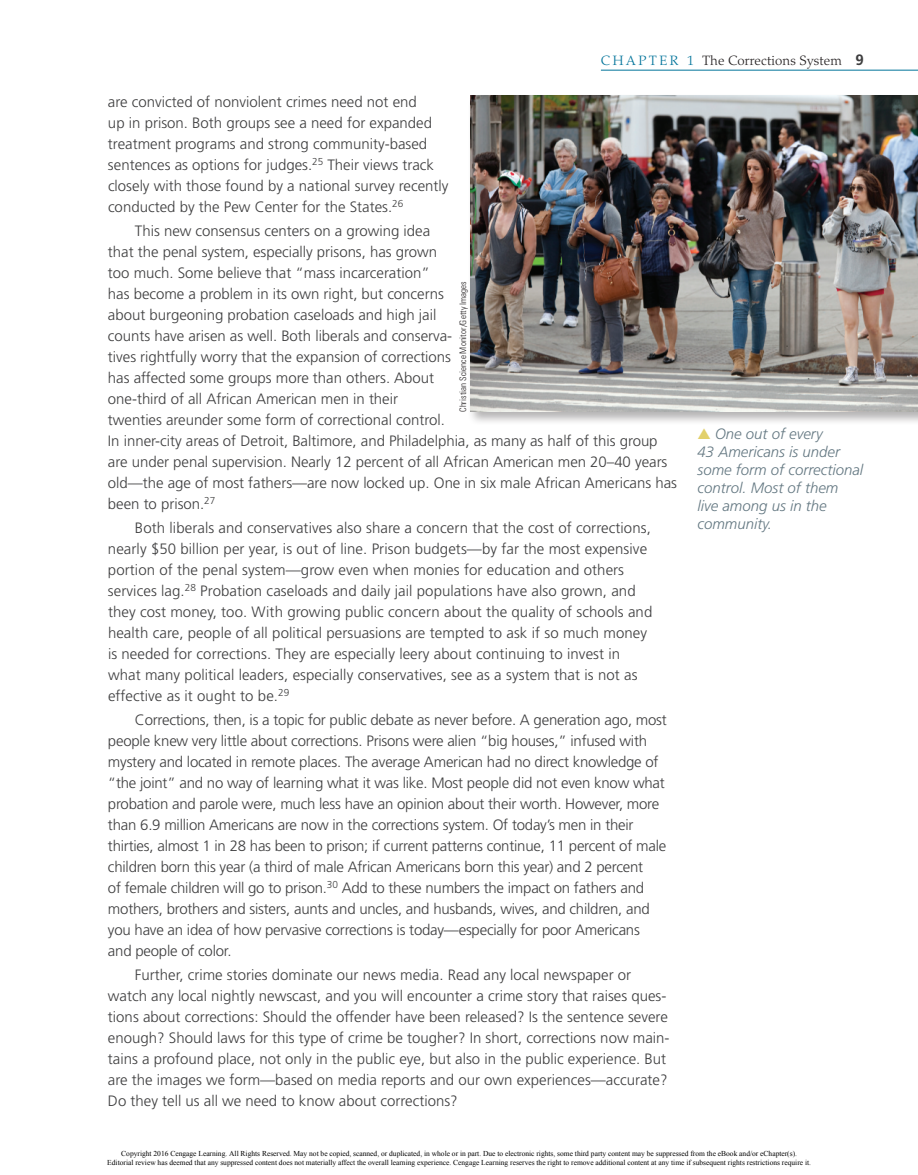
<style>
.page{position:relative;width:918px;height:1175px;background:#fff}
.page>*{position:absolute;margin:0;border:0;box-sizing:border-box;transform-origin:0 0}
.t1{font:300 15px/21px "Frutiger LT Std";color:#3e3e3f}
.t2{font:italic 300 15px/18px "Frutiger LT Std";color:#647882}
.t3{font:300 13.5px "Palatino LT Std";letter-spacing:.01em;color:#231f20}
.t4{font:300 condensed 9px "Univers LT Std";color:#231f20}
.t5{font:7.5px/9px "Times New Roman";color:#000;text-align:center}
.s1{color:#00739a}
.s2{font-family:"Frutiger LT Std";font-weight:700;font-size:15px;color:#3e3e3f}
.s3{color:#e2d06b}
</style>
<div class="page">
<hr style="left:601px;top:70px;width:317px;height:1px;background:#00739a">
<div style="left:468px;top:93px;width:450px;height:332px;background:#231f20;opacity:.34"></div>
<img style="left:471px;top:96px;width:447px;height:316px">
<p class="t3" style="left:601px;top:53px;width:265px"><span class="s1">C h a pt e r 1</span> The Corrections System <span class="s2">9</span></p>
<p class="t1" style="left:108px;top:91px;width:342px">are convicted of nonviolent crimes need not end<br>up in prison. Both groups see a need for expanded treatment programs and strong community-based sentences as options for judges.<sup>25</sup> Their views track closely with those found by a national survey recently conducted by the Pew Center for the States.<sup>26</sup></p>
<p class="t1" style="left:108px;top:220px;width:570px;text-indent:27px">This new consensus centers on a growing idea<br>that the penal system, especially prisons, has grown<br>too much. Some believe that “mass incarceration”<br>has become a problem in its own right, but concerns<br>about burgeoning probation caseloads and high jail<br>counts have arisen as well. Both liberals and conserva-<br>tives rightfully worry that the expansion of corrections<br>has affected some groups more than others. About<br>one-third of all African American men in their<br>twenties areunder some form of correctional control.<br>In inner-city areas of Detroit, Baltimore, and Philadelphia, as many as half of this group are under penal supervision. Nearly 12 percent of all African American men 20–40 years old—the age of most fathers—are now locked up. One in six male African Americans has been to prison.<sup>27</sup></p>
<p class="t1" style="left:108px;top:517px;width:546px;text-indent:27px">Both liberals and conservatives also share a concern that the cost of corrections, nearly $50 billion per year, is out of line. Prison budgets—by far the most expensive portion of the penal system—grow even when monies for education and others services lag.<sup>28</sup> Probation caseloads and daily jail populations have also grown, and they cost money, too. With growing public concern about the quality of schools and health care, people of all political persuasions are tempted to ask if so much money is needed for corrections. They are especially leery about continuing to invest in what many political leaders, especially conservatives, see as a system that is not as effective as it ought to be.<sup>29</sup></p>
<p class="t1" style="left:108px;top:709px;width:560px;text-indent:27px">Corrections, then, is a topic for public debate as never before. A generation ago, most people knew very little about corrections. Prisons were alien “big houses,” infused with mystery and located in remote places. The average American had no direct knowledge of “the joint” and no way of learning what it was like. Most people did not even know what probation and parole were, much less have an opinion about their worth. However, more than 6.9 million Americans are now in the corrections system. Of today’s men in their thirties, almost 1 in 28 has been to prison; if current patterns continue, 11 percent of male children born this year (a third of male African Americans born this year) and 2 percent<br>of female children will go to prison.<sup>30</sup> Add to these numbers the impact on fathers and mothers, brothers and sisters, aunts and uncles, and husbands, wives, and children, and you have an idea of how pervasive corrections is today—especially for poor Americans and people of color.</p>
<p class="t1" style="left:108px;top:964px;width:563px;text-indent:27px">Further, crime stories dominate our news media. Read any local newspaper or watch any local nightly newscast, and you will encounter a crime story that raises ques&shy;tions about corrections: Should the offender have been released? Is the sentence severe enough? Should laws for this type of crime be tougher? In short, corrections now main&shy;tains a profound place, not only in the public eye, but also in the public experience. But are the images we form—based on media reports and our own experiences—accurate?<br>Do they tell us all we need to know about corrections?</p>
<p class="t4" style="left:458px;top:412px;width:132px;rotate:-90deg">Christian Science Monitor/Getty Images</p>
<p class="t2" style="left:697px;top:425px;width:167px"><span class="s3">▲</span> One out of every<br>43 Americans is under some form of correctional control. Most of them<br>live among us in the community.</p>
<p class="t5" style="left:107px;top:1149px;width:705px">Copyright 2016 Cengage Learning. All Rights Reserved. May not be copied, scanned, or duplicated, in whole or in part. Due to electronic rights, some third party content may be suppressed from the eBook and/or eChapter(s).<br>Editorial review has deemed that any suppressed content does not materially affect the overall learning experience. Cengage Learning reserves the right to remove additional content at any time if subsequent rights restrictions require it.</p>
</div>
